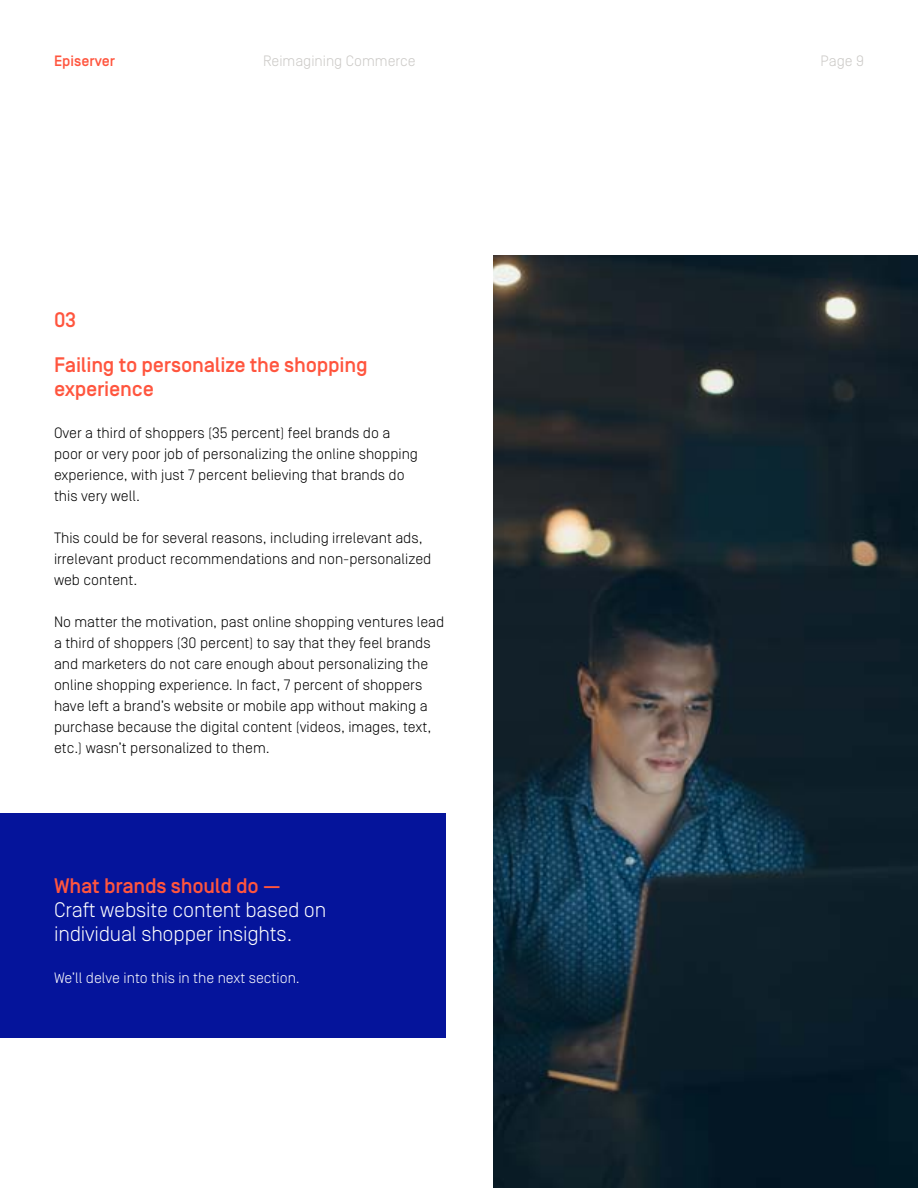
<style>
.page{position:relative;width:918px;height:1188px;background:#fff}
.page>*{position:absolute;margin:0;border:0;box-sizing:border-box;transform-origin:0 0}
.t1{font:500 21px/24px "Simplon Norm";letter-spacing:-.01em;color:#ff553e}
.t2{font:300 21px/24px "Simplon Norm";letter-spacing:-.01em;color:#fff}
.t3{font:300 15px/21px "Simplon Norm";color:#000}
.t4{font:300 15px "Simplon Norm";color:#fff}
.t5{font:300 15px "Simplon Norm";color:#cbc9c6}
.t6{font:500 15px "Simplon Norm";color:#ff553e}
</style>
<div class="page">
<img style="left:494px;top:256px;width:424px;height:932px">
<div style="left:0;top:813px;width:446px;height:224px;background:#05149b"></div>
<p class="t6" style="left:54px;top:53px;width:63px">Episerver</p>
<p class="t5" style="left:263px;top:53px;width:154px">Reimagining Commerce</p>
<p class="t5" style="left:821px;top:53px;width:45px">Page 9</p>
<h1 class="t1" style="left:54px;top:308px;width:24px">03</h1>
<h1 class="t1" style="left:54px;top:353px;width:315px">Failing to personalize the shopping experience</h1>
<p class="t3" style="left:54px;top:422px;width:366px">Over a third of shoppers (35 percent) feel brands do a poor or very poor job of personalizing the online shopping experience, with just 7 percent believing that brands do this very well.</p>
<p class="t3" style="left:54px;top:527px;width:379px">This could be for several reasons, including irrelevant ads, irrelevant product recommendations and non-personalized web content.</p>
<p class="t3" style="left:54px;top:611px;width:392px">No matter the motivation, past online shopping ventures lead a third of shoppers (30 percent) to say that they feel brands and marketers do not care enough about personalizing the online shopping experience. In fact, 7 percent of shoppers have left a brand’s website or mobile app without making a purchase because the digital content (videos, images, text, etc.) wasn’t personalized to them.</p>
<h1 class="t1" style="left:54px;top:875px;width:228px">What brands should do —</h1>
<h1 class="t2" style="left:54px;top:898px;width:274px">Craft website content based on individual shopper insights.</h1>
<p class="t4" style="left:54px;top:970px;width:247px">We’ll delve into this in the next section.</p>
</div>
